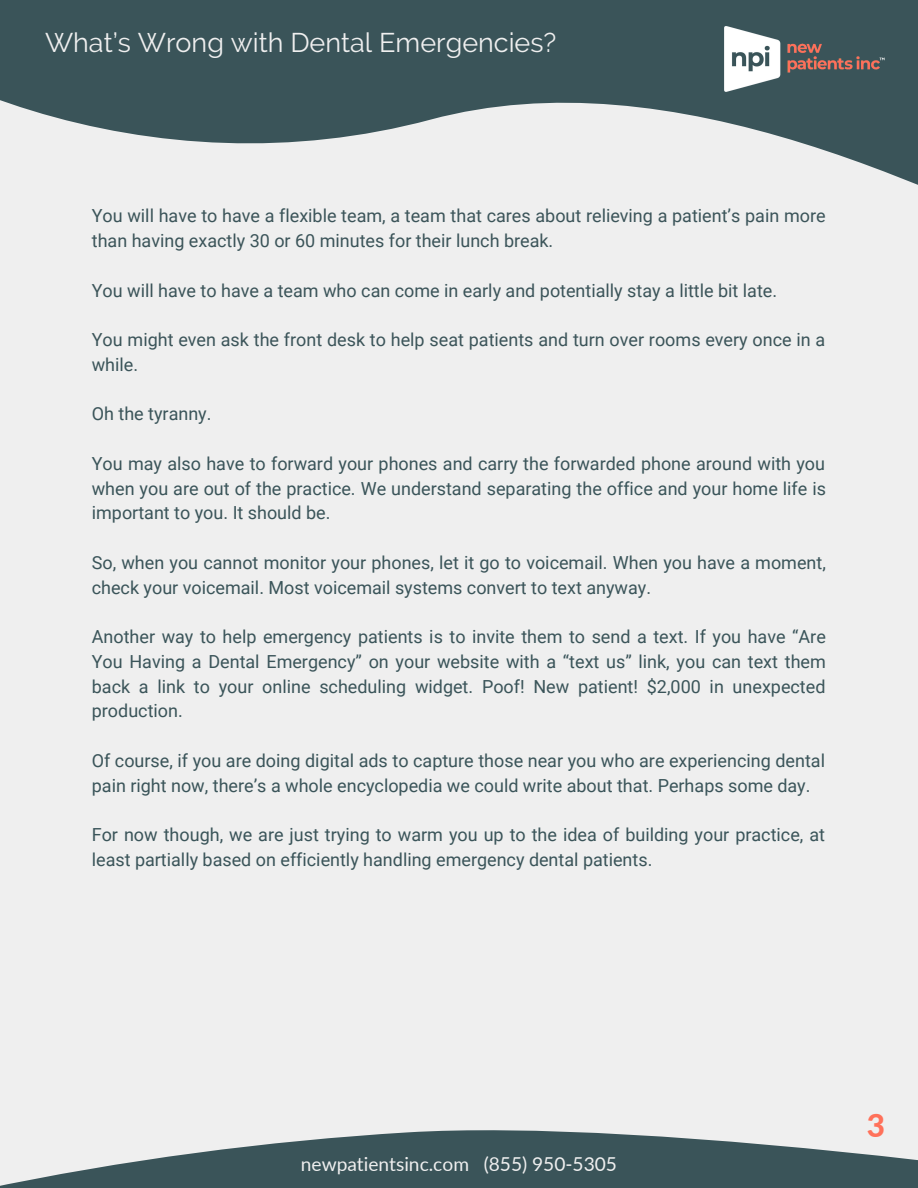
<style>
.page{position:relative;width:918px;height:1188px;background:#efefef}
.page>*{position:absolute;margin:0;border:0;box-sizing:border-box;transform-origin:0 0}
.t1{font:800 31.5px "Lato";color:#ff715a}
.t2{font:27px "Raleway";color:#efefef}
.t3{font:19.2px "Lato";color:#efefef}
.t4{font:18px/24.8px "Roboto";color:#3a5459}
.t5{font:18px/24.8px "Roboto";color:#3b5459}
</style>
<div class="page">
<svg style="left:0;top:0;width:918px;height:185px;fill:#3a5459"></svg>
<img style="left:725px;top:27px;width:160px;height:65px">
<svg style="left:0;top:1130px;width:918px;height:58px;fill:#3a5459"></svg>
<p class="t2" style="left:45px;top:26px;width:513px">What’s Wrong with Dental Emergencies?</p>
<p class="t5" style="left:92px;top:204px;width:735px">You will have to have a flexible team, a team that cares about relieving a patient’s pain more than having exactly 30 or 60 minutes for their lunch break.</p>
<p class="t5" style="left:92px;top:278px;width:687px">You will have to have a team who can come in early and potentially stay a little bit late.</p>
<p class="t5" style="left:92px;top:328px;width:735px">You might even ask the front desk to help seat patients and turn over rooms every once in a while.</p>
<p class="t4" style="left:92px;top:402px;width:121px">Oh the tyranny.</p>
<p class="t4" style="left:92px;top:451px;width:736px;text-align:justify">You may also have to forward your phones and carry the forwarded phone around with you when you are out of the practice. We understand separating the office and your home life is important to you. It should be.</p>
<p class="t4" style="left:92px;top:550px;width:736px">So, when you cannot monitor your phones, let it go to voicemail. When you have a moment, check your voicemail. Most voicemail systems convert to text anyway.</p>
<p class="t4" style="left:92px;top:625px;width:736px;text-align:justify">Another way to help emergency patients is to invite them to send a text. If you have “Are You Having a Dental Emergency” on your website with a “text us” link, you can text them back a link to your online scheduling widget. Poof! New patient! $2,000 in unexpected production.</p>
<p class="t4" style="left:92px;top:748px;width:735px">Of course, if you are doing digital ads to capture those near you who are experiencing dental pain right now, there’s a whole encyclopedia we could write about that. Perhaps some day.</p>
<p class="t4" style="left:92px;top:823px;width:735px">For now though, we are just trying to warm you up to the idea of building your practice, at least partially based on efficiently handling emergency dental patients.</p>
<p class="t3" style="left:301px;top:1152px;width:318px">newpatientsinc.com (855) 950-5305</p>
<p class="t1" style="left:867px;top:1106px;width:20px">3</p>
</div>
